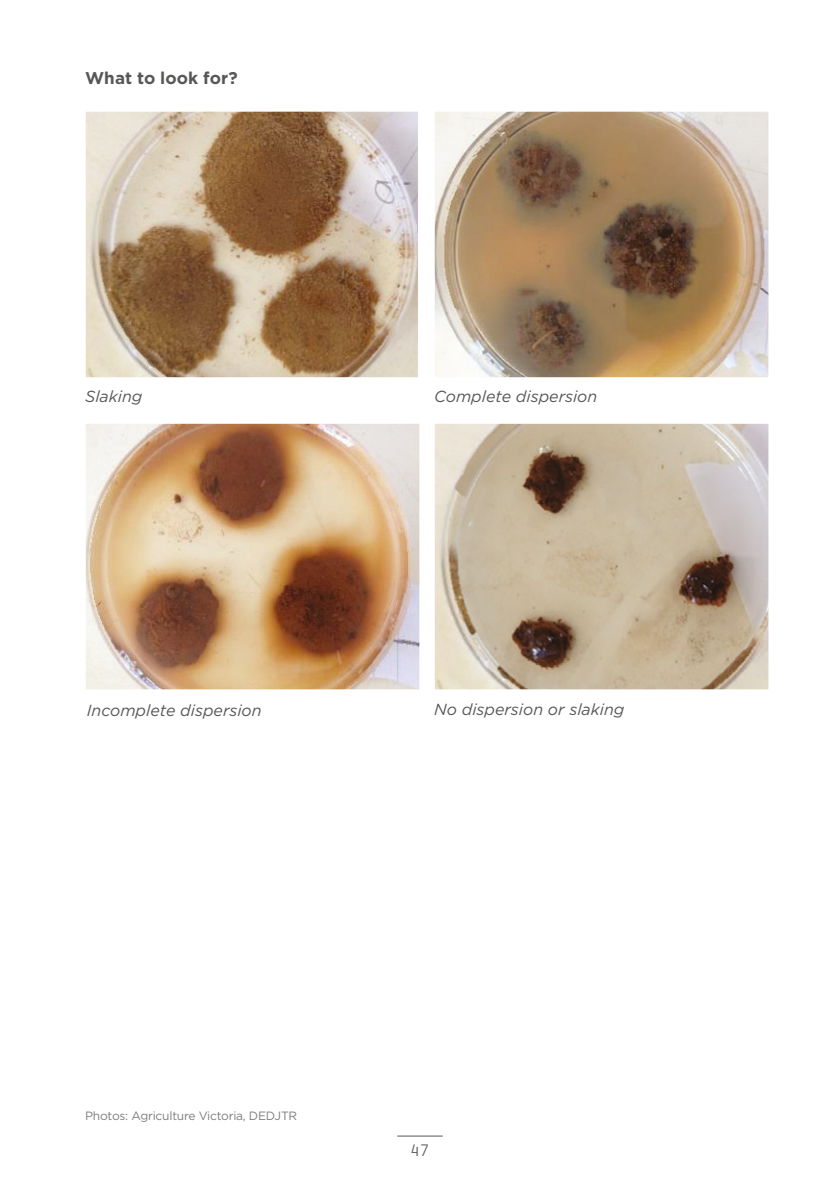
<style>
.page{position:relative;width:840px;height:1191px;background:#fff}
.page>*{position:absolute;margin:0;border:0;box-sizing:border-box;transform-origin:0 0}
.Body_copy{font:700 17px "Gotham";letter-spacing:.005em;color:#575756}
.Captions{font:italic 16px "Gotham";color:#575756}
.t1{font:16px "Botanika Mono";color:#575756}
.Credits_copy{font:12px "Gotham";letter-spacing:-.02em;color:#7e7e7d}
</style>
<div class="page">
<hr style="left:397px;top:1135px;width:45px;height:1px;background:#575756">
<img style="left:87px;top:113px;width:329px;height:263px">
<div style="left:85px;top:111px;width:333px;height:267px;border:1px solid #fff"></div>
<img style="left:436px;top:425px;width:330px;height:263px">
<div style="left:434px;top:423px;width:334px;height:267px;border:1px solid #fff"></div>
<img style="left:87px;top:425px;width:331px;height:263px">
<div style="left:85px;top:423px;width:335px;height:267px;border:1px solid #fff"></div>
<img style="left:436px;top:113px;width:330px;height:263px">
<div style="left:434px;top:111px;width:334px;height:267px;border:1px solid #fff"></div>
<p class="Body_copy" style="left:85px;top:67px;width:154px">What to look for?</p>
<p class="Captions" style="left:85px;top:386px;width:59px">Slaking</p>
<p class="Captions" style="left:87px;top:700px;width:176px">Incomplete dispersion</p>
<p class="Captions" style="left:434px;top:386px;width:164px">Complete dispersion</p>
<p class="Captions" style="left:434px;top:699px;width:192px">No dispersion or slaking</p>
<p class="Credits_copy" style="left:85px;top:1108px;width:213px">Photos: Agriculture Victoria, DEDJTR</p>
<p class="t1" style="left:410px;top:1141px;width:21px">47</p>
</div>
